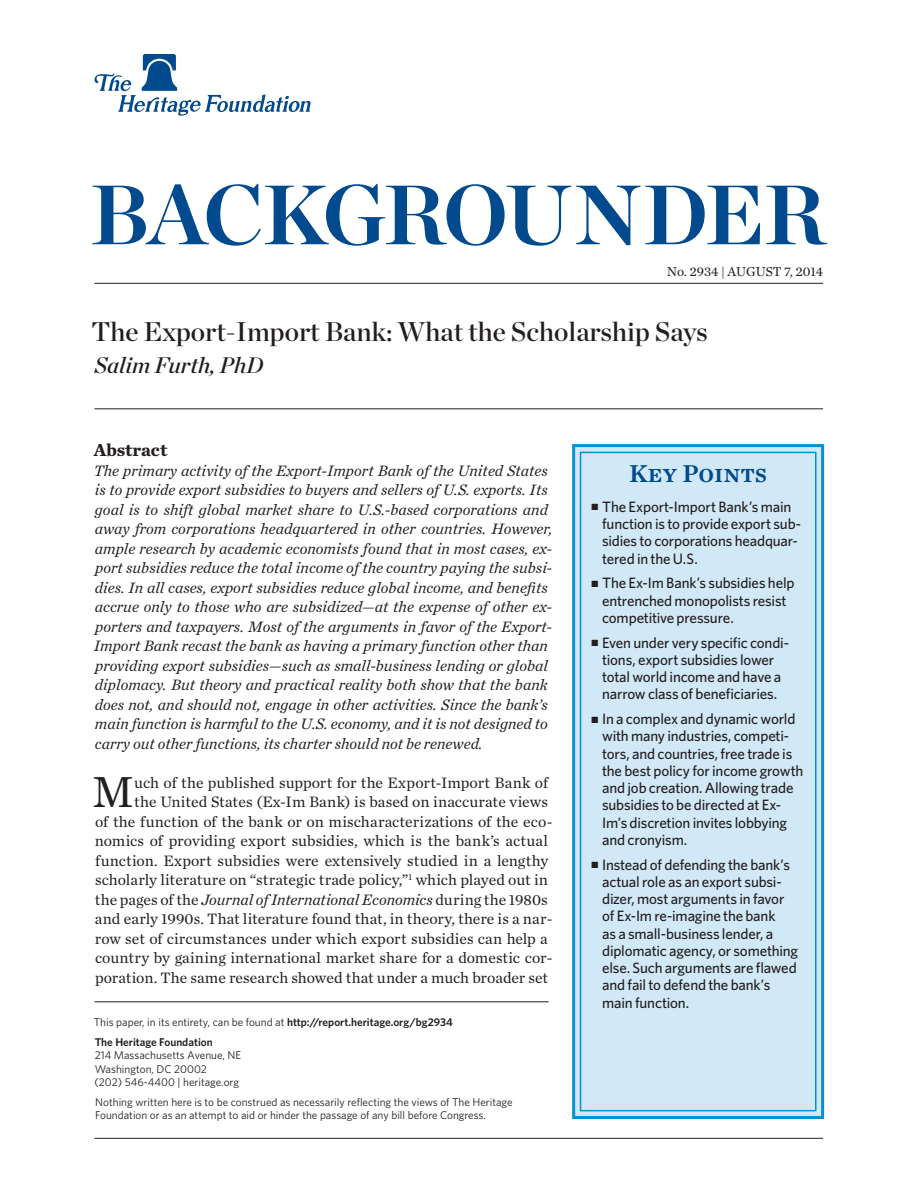
<style>
.page{position:relative;width:918px;height:1188px;background:#fff}
.page>*{position:absolute;margin:0;border:0;box-sizing:border-box;transform-origin:0 0}
.t1{font:84px "Chronicle Display Bold SC800";letter-spacing:-.025em;color:#004a8d}
.Body_Text__Drop_Cap{font:45.45px "Chronicle Text G1";color:#231f20}
.t2{font:27px "Chronicle Display Semi";color:#231f20}
.t3{font:25.5px "Chronicle Text G1 Semi";color:#004a8d}
.Byline{font:italic 22.5px "Chronicle Display Semi";color:#231f20}
.Main_Header{font:700 18px "Chronicle Text G1";color:#231f20}
.Abstract{font:italic 15.75px/19.5px "Chronicle Text G1";color:#231f20}
.Body_Text__Drop_Cap-2{font:15.75px/19.5px "Chronicle Text G1";letter-spacing:.005em;color:#231f20;text-align:right}
.t4{font:500 15px/17.2px "Whitney";letter-spacing:-.01em;color:#231f20}
.Dateline{font:13.5px "Chronicle Text G1";color:#231f20}
.Disclaimer{font:11.25px/13.5px "Whitney";color:#231f20}
.First_Line{font:11.25px "Whitney";color:#231f20}
.THF_Address_Block{font:11.25px "Whitney";color:#231f20}
.THF_Address_Block-2{font:600 11.25px "Whitney";color:#231f20}
.s1{font-style:italic}
.s2{font-weight:600}
</style>
<div class="page">
<svg style="left:94px;top:54px;width:217px;height:62px"></svg>
<div style="left:572px;top:444px;width:252px;height:675px;background:#d1e8f6;border:3px solid #0093d0"></div>
<div style="left:580px;top:452px;width:237px;height:659px;border:2px solid #0093d0"></div>
<hr style="left:94px;top:1138px;width:729px;height:1px;background:#231f20">
<hr style="left:94px;top:283px;width:729px;height:1px;background:#231f20">
<hr style="left:94px;top:409px;width:729px;height:1px;background:#231f20">
<hr style="left:94px;top:1002px;width:455px;height:1px;background:#231f20">
<h1 class="t1" style="left:90px;top:147px;width:737px">BACKGROUNDER</h1>
<p class="Dateline" style="left:667px;top:262px;width:158px">No. 2934 | August 7, 2014</p>
<p class="t2" style="left:92px;top:311px;width:618px">The Export-Import Bank: What the Scholarship Says</p>
<p class="Byline" style="left:94px;top:347px;width:170px">Salim Furth, PhD</p>
<p class="Main_Header" style="left:94px;top:435px;width:75px">Abstract</p>
<p class="Abstract" style="left:94px;top:460px;width:460px">The primary activity of the Export-Import Bank of the United States is to provide export subsidies to buyers and sellers of U.S. exports. Its goal is to shift global market share to U.S.-based corporations and away from corporations headquartered in other countries. However, ample research by academic economists found that in most cases, ex&shy;port subsidies reduce the total income of the country paying the subsi&shy;dies. In all cases, export subsidies reduce global income, and benefits accrue only to those who are subsidized—at the expense of other ex&shy;porters and taxpayers. Most of the arguments in favor of the Export-Import Bank recast the bank as having a primary function other than providing export subsidies—such as small-business lending or global diplomacy. But theory and practical reality both show that the bank does not, and should not, engage in other activities. Since the bank’s main function is harmful to the U.S. economy, and it is not designed to carry out other functions, its charter should not be renewed.</p>
<p class="Body_Text__Drop_Cap" style="left:92px;top:758px;width:43px">M</p>
<p class="Body_Text__Drop_Cap-2" style="left:95px;top:772px;width:459px">uch of the published support for the Export-Import Bank of<br>the United States (Ex-Im Bank) is based on inaccurate views<br>of the function of the bank or on mischaracterizations of the eco&shy;nomics of providing export subsidies, which is the bank’s actual function. Export subsidies were extensively studied in a lengthy scholarly literature on “strategic trade policy,”<sup>1</sup> which played out in the pages of the <span class="s1">Journal of International Economics</span> during the 1980s and early 1990s. That literature found that, in theory, there is a nar&shy;row set of circumstances under which export subsidies can help a country by gaining international market share for a domestic cor&shy;poration. The same research showed that under a much broader set</p>
<p class="First_Line" style="left:94px;top:1015px;width:360px">This paper, in its entirety, can be found at <span class="s2">http://report.heritage.org/bg2934</span></p>
<p class="THF_Address_Block-2" style="left:95px;top:1034px;width:120px">The Heritage Foundation</p>
<p class="THF_Address_Block" style="left:95px;top:1048px;width:148px">214 Massachusetts Avenue, NE</p>
<p class="THF_Address_Block" style="left:95px;top:1061px;width:114px">Washington, DC 20002</p>
<p class="THF_Address_Block" style="left:94px;top:1075px;width:146px">(202) 546-4400 | heritage.org</p>
<p class="Disclaimer" style="left:95px;top:1095px;width:419px">Nothing written here is to be construed as necessarily reflecting the views of The Heritage<br>Foundation or as an attempt to aid or hinder the passage of any bill before Congress.</p>
<h3 class="t3" style="left:629px;top:454px;width:139px">Key Points</h3>
<p class="t4" style="left:602px;top:498px;width:200px;text-indent:-10px">■ The Export-Import Bank’s main function is to provide export sub&shy;sidies to corporations headquar&shy;tered in the U.S.</p>
<p class="t4" style="left:602px;top:574px;width:194px;text-indent:-10px">■ The Ex-Im Bank’s subsidies help entrenched monopolists resist competitive pressure.</p>
<p class="t4" style="left:592px;top:633px;width:199px;text-align:center">■ Even under very specific condi&shy;tions, export subsidies lower total world income and have a narrow class of beneficiaries.</p>
<p class="t4" style="left:602px;top:710px;width:203px;text-indent:-10px">■ In a complex and dynamic world with many industries, competi&shy;tors, and countries, free trade is the best policy for income growth and job creation. Allowing trade subsidies to be directed at Ex-<br>Im’s discretion invites lobbying and cronyism.</p>
<p class="t4" style="left:602px;top:855px;width:198px;text-indent:-10px">■ Instead of defending the bank’s actual role as an export subsi&shy;dizer, most arguments in favor of Ex-Im re-imagine the bank<br>as a small-business lender, a diplomatic agency, or something else. Such arguments are flawed and fail to defend the bank’s main function.</p>
</div>
